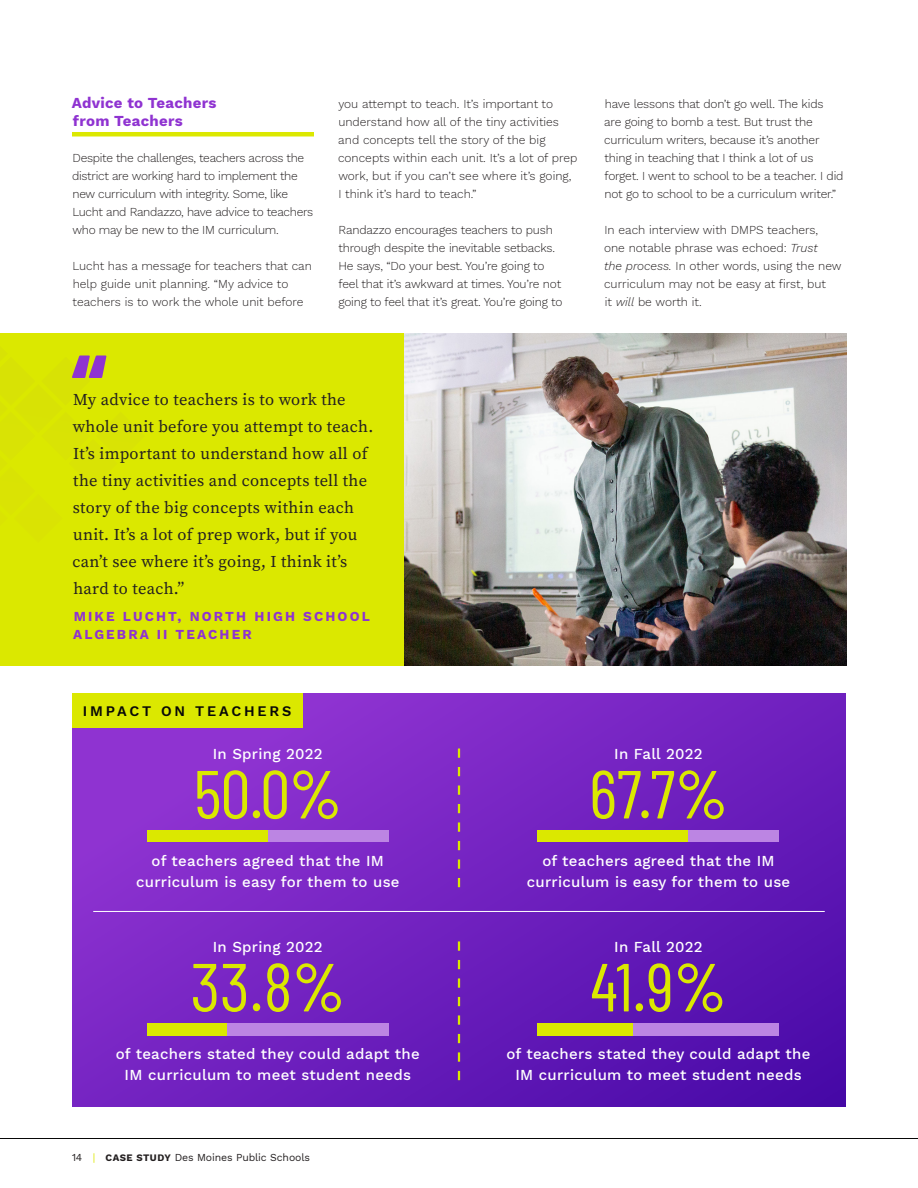
<style>
.page{position:relative;width:918px;height:1188px;background:#fff}
.page>*{position:absolute;margin:0;border:0;box-sizing:border-box;transform-origin:0 0}
.t1{font:67.8px "Barlow Condensed";color:#dbe800}
.t2{font:16.5px/27px "Source Serif Variable";letter-spacing:.02em;color:#231f20}
.copy{font:500 15px/21px "Work Sans";letter-spacing:.02em;color:#fff;text-align:center}
.H_3{font:700 15px/18px "Work Sans";letter-spacing:.02em;color:#8f33d1}
.t3{font:600 14.4px "Work Sans";letter-spacing:.2em;color:#080808}
.t4{font:700 13.5px/18px "Work Sans";letter-spacing:.16em;color:#8f33d1}
.copy-2{font:300 12px/18px "Work Sans";letter-spacing:-.015em;color:#231f20}
.t5{font:10.5px "Work Sans";letter-spacing:-.01em;color:#231f20}
.s1{font-style:italic}
.s2{font-weight:500}
.s3{color:#dbe800}
.s4{font-weight:700;font-size:9.75px}
</style>
<div class="page">
<hr style="left:0;top:1138px;width:918px;height:1px;background:#080808">
<hr style="left:72px;top:132px;width:242px;height:4px;background:#dbe800">
<svg style="left:72px;top:694px;width:774px;height:413px;background:#7121bf"></svg>
<hr style="left:93px;top:911px;width:732px;height:1px;background:#fff">
<div style="left:72px;top:694px;width:230px;height:34px;background:#dbe800"></div>
<div style="left:147px;top:830px;width:242px;height:12px;background:#bc85e3"></div>
<div style="left:147px;top:830px;width:121px;height:12px;background:#dbe800"></div>
<div style="left:147px;top:1023px;width:242px;height:12px;background:#bc85e3"></div>
<div style="left:147px;top:1023px;width:79px;height:12px;background:#dbe800"></div>
<div style="left:537px;top:830px;width:242px;height:12px;background:#bc85e3"></div>
<div style="left:537px;top:830px;width:151px;height:12px;background:#dbe800"></div>
<div style="left:537px;top:1023px;width:242px;height:12px;background:#bc85e3"></div>
<div style="left:537px;top:1023px;width:96px;height:12px;background:#dbe800"></div>
<svg style="left:458px;top:748px;width:2px;height:139px"></svg>
<svg style="left:458px;top:941px;width:2px;height:139px"></svg>
<div style="left:0;top:333px;width:448px;height:333px;background:#dbe800"></div>
<svg style="left:72px;top:355px;width:35px;height:23px"></svg>
<img style="left:404px;top:333px;width:442px;height:333px">
<p class="H_3" style="left:72px;top:93px;width:146px">Advice to Teachers from Teachers</p>
<p class="copy-2" style="left:72px;top:148px;width:243px">Despite the challenges, teachers across the district are working hard to implement the new curriculum with integrity. Some, like Lucht and Randazzo, have advice to teachers who may be new to the IM curriculum.</p>
<p class="copy-2" style="left:72px;top:256px;width:241px">Lucht has a message for teachers that can help guide unit planning. “My advice to teachers is to work the whole unit before</p>
<p class="copy-2" style="left:338px;top:94px;width:241px">you attempt to teach. It’s important to understand how all of the tiny activities and concepts tell the story of the big concepts within each unit. It’s a lot of prep work, but if you can’t see where it’s going,<br>I think it’s hard to teach.”</p>
<p class="copy-2" style="left:338px;top:220px;width:226px">Randazzo encourages teachers to push through despite the inevitable setbacks.<br>He says, “Do your best. You’re going to feel that it’s awkward at times. You’re not going to feel that it’s great. You’re going to</p>
<p class="copy-2" style="left:604px;top:94px;width:241px">have lessons that don’t go well. The kids<br>are going to bomb a test. But trust the curriculum writers, because it’s another thing in teaching that I think a lot of us forget. I went to school to be a teacher. I did not go to school to be a curriculum writer.”</p>
<p class="copy-2" style="left:604px;top:220px;width:239px">In each interview with DMPS teachers, one notable phrase was echoed: <span class="s1">Trust<br>the process.</span> In other words, using the new curriculum may not be easy at first, but<br>it <span class="s1">will</span> be worth it.</p>
<p class="t2" style="left:72px;top:386px;width:302px">My advice to teachers is to work the whole unit before you attempt to teach.<br>It’s important to understand how all of the tiny activities and concepts tell the story of the big concepts within each unit. It’s a lot of prep work, but if you can’t see where it’s going, I think it’s hard to teach.”</p>
<p class="t4" style="left:73px;top:607px;width:298px">MIKE LUCHT, NORTH HIGH SCHOOL<br>ALGEBRA II TEACHER</p>
<p class="t3" style="left:83px;top:701px;width:210px">IMPACT ON TEACHERS</p>
<p class="copy" style="left:213px;top:742px;width:111px">In Spring 2022</p>
<p class="t1" style="left:194px;top:752px;width:150px">50.0<span class="s2">%</span></p>
<p class="copy" style="left:614px;top:742px;width:90px">In Fall 2022</p>
<p class="t1" style="left:589px;top:752px;width:140px">67.7<span class="s2">%</span></p>
<p class="copy" style="left:136px;top:850px;width:265px">of teachers agreed that the IM curriculum is easy for them to use</p>
<p class="copy" style="left:527px;top:850px;width:265px">of teachers agreed that the IM curriculum is easy for them to use</p>
<p class="copy" style="left:213px;top:935px;width:111px">In Spring 2022</p>
<p class="copy" style="left:614px;top:935px;width:90px">In Fall 2022</p>
<p class="t1" style="left:191px;top:945px;width:156px">33.8<span class="s2">%</span></p>
<p class="t1" style="left:590px;top:945px;width:138px">41.9<span class="s2">%</span></p>
<p class="copy" style="left:116px;top:1043px;width:306px">of teachers stated they could adapt the<br>IM curriculum to meet student needs</p>
<p class="copy" style="left:506px;top:1043px;width:306px">of teachers stated they could adapt the<br>IM curriculum to meet student needs</p>
<p class="t5" style="left:72px;top:1149px;width:240px">14 <span class="s3">|</span> <span class="s4">CASE STUDY</span> Des Moines Public Schools</p>
</div>
